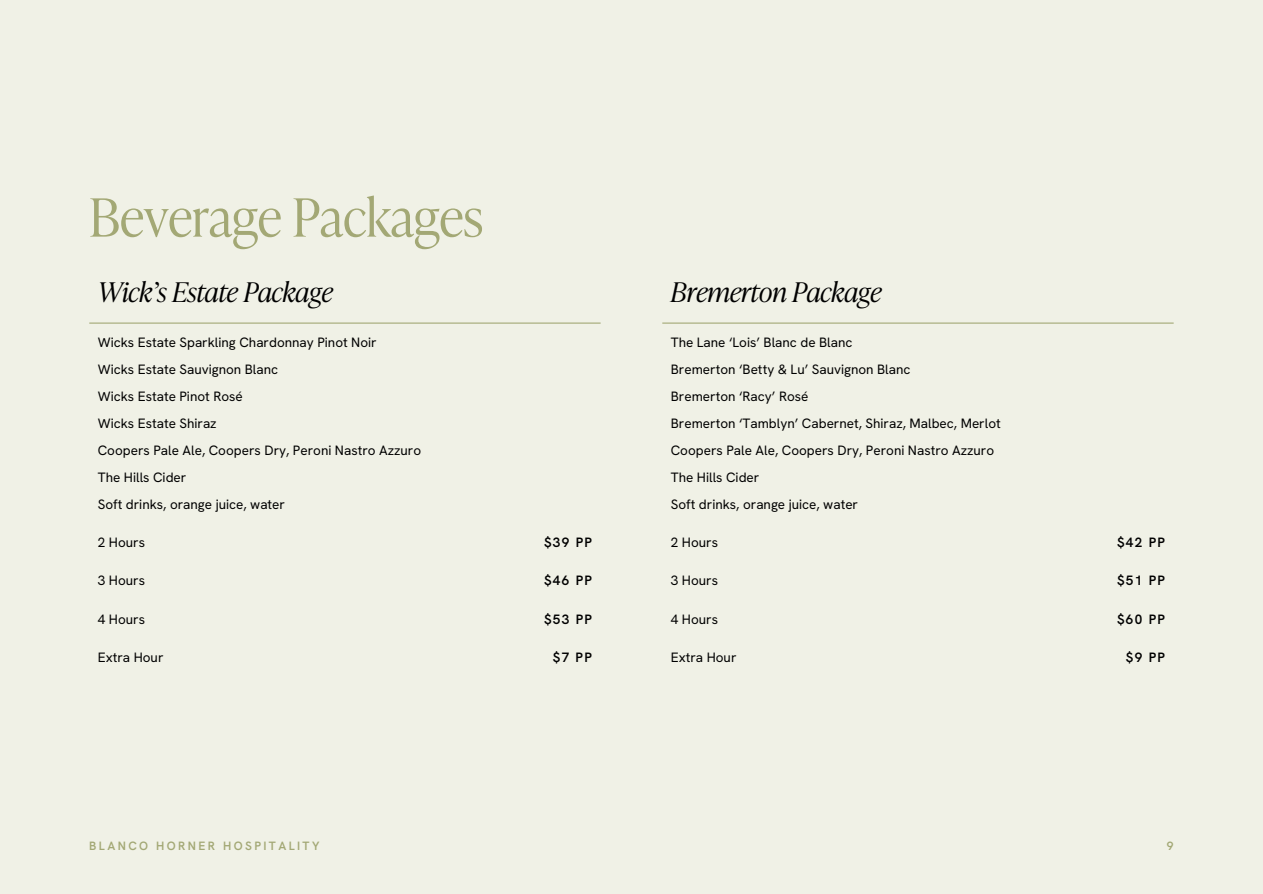
<style>
.page{position:relative;width:1263px;height:894px;background:#fff}
.page>*{position:absolute;margin:0;border:0;box-sizing:border-box;transform-origin:0 0}
.t1{font:300 52.5px "Ivy Presto Headline";color:#a3a875}
.t2{font:italic 300 27px "Ivy Presto Headline";color:#000}
.t3{font:13.5px/27px "Hanken Grotesk";color:#000}
.t4{font:600 13.5px "Hanken Grotesk";letter-spacing:.1em;color:#000}
.t5{font:600 12px "Hanken Grotesk";letter-spacing:.2em;color:#a3a875}
</style>
<div class="page">
<div style="left:0;top:0;width:1263px;height:893px;background:#f0f1e6"></div>
<hr style="left:89px;top:322px;width:512px;height:1px;background:#a3a875">
<hr style="left:662px;top:322px;width:512px;height:1px;background:#a3a875">
<h1 class="t1" style="left:89px;top:174px;width:395px">Beverage Packages</h1>
<h2 class="t2" style="left:98px;top:270px;width:237px">Wick’s Estate Package</h2>
<p class="t3" style="left:98px;top:329px;width:325px">Wicks Estate Sparkling Chardonnay Pinot Noir<br>Wicks Estate Sauvignon Blanc<br>Wicks Estate Pinot Rosé<br>Wicks Estate Shiraz<br>Coopers Pale Ale, Coopers Dry, Peroni Nastro Azzuro<br>The Hills Cider<br>Soft drinks, orange juice, water</p>
<p class="t3" style="left:98px;top:529px;width:49px">2 Hours</p>
<p class="t4" style="left:544px;top:533px;width:50px">$39 PP</p>
<p class="t3" style="left:98px;top:567px;width:49px">3 Hours</p>
<p class="t4" style="left:544px;top:571px;width:50px">$46 PP</p>
<p class="t3" style="left:98px;top:605px;width:49px">4 Hours</p>
<p class="t4" style="left:544px;top:610px;width:50px">$53 PP</p>
<p class="t3" style="left:98px;top:643px;width:67px">Extra Hour</p>
<p class="t4" style="left:553px;top:648px;width:41px">$7 PP</p>
<h2 class="t2" style="left:671px;top:270px;width:212px">Bremerton Package</h2>
<p class="t3" style="left:671px;top:329px;width:331px">The Lane ‘Lois’ Blanc de Blanc<br>Bremerton ‘Betty &amp; Lu’ Sauvignon Blanc<br>Bremerton ‘Racy’ Rosé<br>Bremerton ‘Tamblyn’ Cabernet, Shiraz, Malbec, Merlot Coopers Pale Ale, Coopers Dry, Peroni Nastro Azzuro The Hills Cider<br>Soft drinks, orange juice, water</p>
<p class="t3" style="left:671px;top:529px;width:49px">2 Hours</p>
<p class="t4" style="left:1117px;top:533px;width:50px">$42 PP</p>
<p class="t3" style="left:671px;top:567px;width:49px">3 Hours</p>
<p class="t4" style="left:1117px;top:571px;width:50px">$51 PP</p>
<p class="t3" style="left:671px;top:605px;width:49px">4 Hours</p>
<p class="t4" style="left:1117px;top:610px;width:50px">$60 PP</p>
<p class="t3" style="left:671px;top:643px;width:67px">Extra Hour</p>
<p class="t4" style="left:1126px;top:648px;width:41px">$9 PP</p>
<p class="t5" style="left:89px;top:838px;width:232px">BLANCO HORNER HOSPITALITY</p>
<p class="t5" style="left:1167px;top:838px;width:8px">9</p>
</div>
